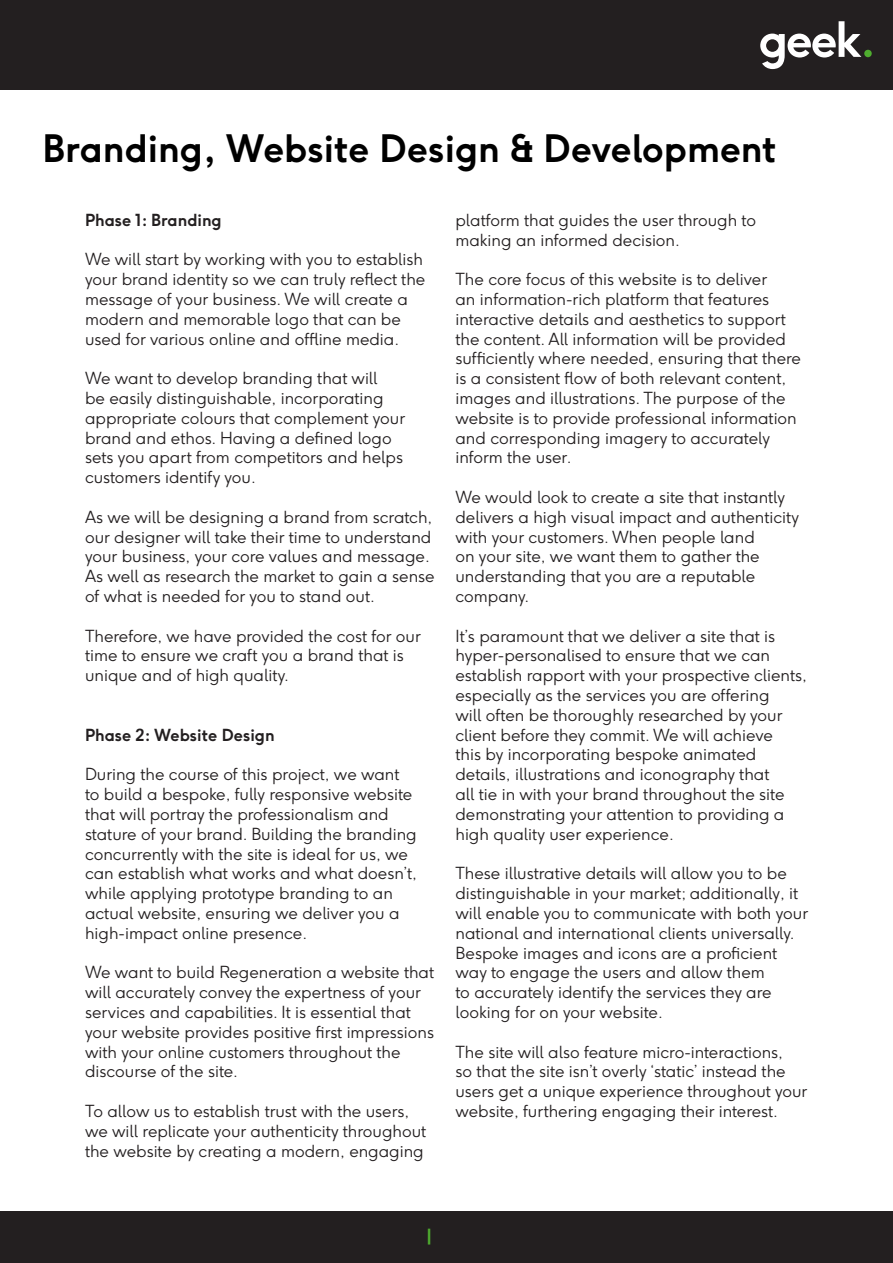
<style>
.page{position:relative;width:893px;height:1263px;background:#fff}
.page>*{position:absolute;margin:0;border:0;box-sizing:border-box;transform-origin:0 0}
.t1{font:700 37.5px "F37 Ginger";color:#000}
.t2{font:700 18px "F37 Ginger";color:#4fad2f}
.t3{font:300 16.5px/19.8px "F37 Ginger";color:#231f20}
.t4{font:700 16.5px "F37 Ginger";color:#231f20}
</style>
<div class="page">
<div style="left:0;top:1212px;width:893px;height:51px;background:#231f20"></div>
<div style="left:0;top:0;width:893px;height:89px;background:#231f20"></div>
<svg style="left:760px;top:21px;width:101px;height:48px"></svg>
<div style="left:864px;top:50px;width:8px;height:7px;background:#4fad2f;border-radius:50%"></div>
<p class="t1" style="left:43px;top:124px;width:736px">Branding, Website Design &amp; Development</p>
<p class="t4" style="left:85px;top:209px;width:138px">Phase 1: Branding</p>
<p class="t3" style="left:85px;top:250px;width:342px">We will start by working with you to establish your brand identity so we can truly reflect the message of your business. We will create a modern and memorable logo that can be used for various online and offline media.</p>
<p class="t3" style="left:85px;top:368px;width:294px">We want to develop branding that will</p>
<p class="t3" style="left:85px;top:388px;width:322px">be easily distinguishable, incorporating appropriate colours that complement your brand and ethos. Having a defined logo sets you apart from competitors and helps customers identify you.</p>
<p class="t3" style="left:85px;top:507px;width:349px;text-align:justify">As we will be designing a brand from scratch, our designer will take their time to understand your business, your core values and message.</p>
<p class="t3" style="left:85px;top:566px;width:351px">As well as research the market to gain a sense of what is needed for you to stand out.</p>
<p class="t3" style="left:85px;top:626px;width:337px">Therefore, we have provided the cost for our time to ensure we craft you a brand that is unique and of high quality.</p>
<p class="t4" style="left:85px;top:724px;width:191px">Phase 2: Website Design</p>
<p class="t3" style="left:85px;top:764px;width:333px">During the course of this project, we want to build a bespoke, fully responsive website that will portray the professionalism and stature of your brand. Building the branding concurrently with the site is ideal for us, we can establish what works and what doesn’t, while applying prototype branding to an actual website, ensuring we deliver you a high-impact online presence.</p>
<p class="t3" style="left:85px;top:962px;width:351px">We want to build Regeneration a website that will accurately convey the expertness of your services and capabilities. It is essential that your website provides positive first impressions with your online customers throughout the discourse of the site.</p>
<p class="t3" style="left:85px;top:1101px;width:343px">To allow us to establish trust with the users, we will replicate your authenticity throughout the website by creating a modern, engaging</p>
<p class="t3" style="left:455px;top:210px;width:302px">platform that guides the user through to making an informed decision.</p>
<p class="t3" style="left:455px;top:269px;width:347px">The core focus of this website is to deliver<br>an information-rich platform that features interactive details and aesthetics to support the content. All information will be provided sufficiently where needed, ensuring that there is a consistent flow of both relevant content, images and illustrations. The purpose of the website is to provide professional information and corresponding imagery to accurately inform the user.</p>
<p class="t3" style="left:455px;top:487px;width:345px">We would look to create a site that instantly delivers a high visual impact and authenticity with your customers. When people land<br>on your site, we want them to gather the understanding that you are a reputable company.</p>
<p class="t3" style="left:455px;top:626px;width:353px">It’s paramount that we deliver a site that is hyper-personalised to ensure that we can establish rapport with your prospective clients, especially as the services you are offering<br>will often be thoroughly researched by your client before they commit. We will achieve<br>this by incorporating bespoke animated details, illustrations and iconography that<br>all tie in with your brand throughout the site demonstrating your attention to providing a high quality user experience.</p>
<p class="t3" style="left:455px;top:863px;width:354px">These illustrative details will allow you to be distinguishable in your market; additionally, it will enable you to communicate with both your national and international clients universally.<br>Bespoke images and icons are a proficient way to engage the users and allow them<br>to accurately identify the services they are looking for on your website.</p>
<p class="t3" style="left:455px;top:1042px;width:353px">The site will also feature micro-interactions,<br>so that the site isn’t overly ‘static’ instead the users get a unique experience throughout your website, furthering engaging their interest.</p>
<p class="t2" style="left:427px;top:1223px;width:6px">|</p>
</div>
